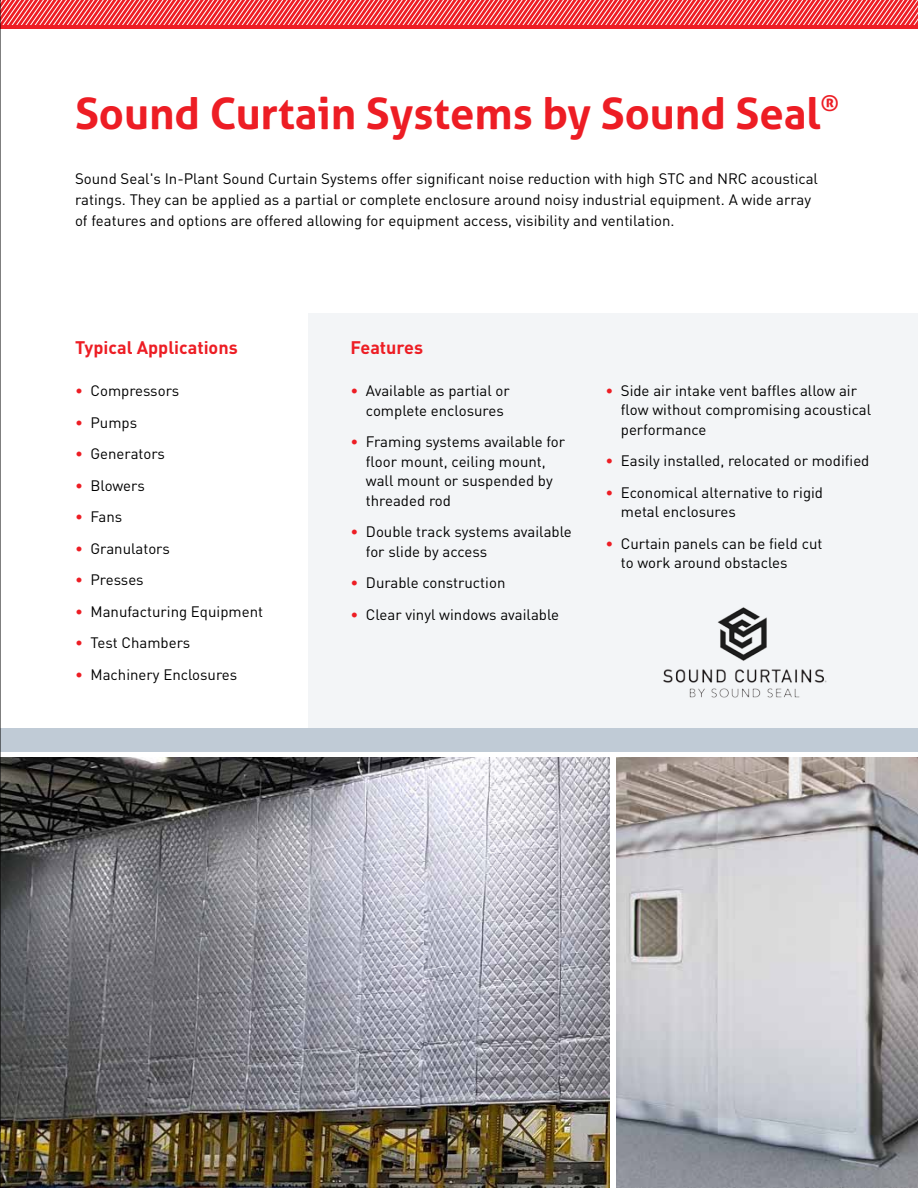
<style>
.page{position:relative;width:918px;height:1188px;background:#fff}
.page>*{position:absolute;margin:0;border:0;box-sizing:border-box;transform-origin:0 0}
.t1{font:700 43.5px "Aller";color:#ed1d24}
.t2{font:700 18px "DIN Pro";color:#ed1d24}
.t3{font:15px/19.5px "DIN Pro";color:#000}
.s1{color:#ed1d24}
</style>
<div class="page">
<div style="left:308px;top:313px;width:610px;height:415px;background:#f3f5f7"></div>
<div style="left:0;top:0;width:918px;height:29px;background:#ed1d24"></div>
<svg style="left:1px;top:0;width:917px;height:25px"></svg>
<img style="left:1px;top:757px;width:609px;height:431px">
<img style="left:616px;top:757px;width:302px;height:431px">
<div style="left:0;top:728px;width:918px;height:24px;background:#c0cbd6"></div>
<img style="left:663px;top:607px;width:164px;height:91px">
<hr style="left:0;top:0;width:1px;height:1188px;background:#000">
<h1 class="t1" style="left:75px;top:87px;width:765px">Sound Curtain Systems by Sound Seal<sup>®</sup></h1>
<p class="t3" style="left:75px;top:167px;width:745px;line-height:21px">Sound Seal's In-Plant Sound Curtain Systems offer significant noise reduction with high STC and NRC acoustical ratings. They can be applied as a partial or complete enclosure around noisy industrial equipment. A wide array of features and options are offered allowing for equipment access, visibility and ventilation.</p>
<p class="t2" style="left:75px;top:336px;width:164px">Typical Applications</p>
<p class="t3" style="left:75px;top:380px;width:106px"><span class="s1">•</span> Compressors</p>
<p class="t3" style="left:75px;top:412px;width:64px"><span class="s1">•</span> Pumps</p>
<p class="t3" style="left:75px;top:443px;width:91px"><span class="s1">•</span> Generators</p>
<p class="t3" style="left:75px;top:475px;width:71px"><span class="s1">•</span> Blowers</p>
<p class="t3" style="left:75px;top:506px;width:49px"><span class="s1">•</span> Fans</p>
<p class="t3" style="left:75px;top:538px;width:96px"><span class="s1">•</span> Granulators</p>
<p class="t3" style="left:75px;top:569px;width:70px"><span class="s1">•</span> Presses</p>
<p class="t3" style="left:75px;top:601px;width:190px"><span class="s1">•</span> Manufacturing Equipment</p>
<p class="t3" style="left:75px;top:632px;width:117px"><span class="s1">•</span> Test Chambers</p>
<p class="t3" style="left:75px;top:664px;width:164px"><span class="s1">•</span> Machinery Enclosures</p>
<p class="t2" style="left:350px;top:336px;width:74px">Features</p>
<p class="t3" style="left:366px;top:380px;width:145px;text-indent:-15px"><span class="s1">•</span> Available as partial or complete enclosures</p>
<p class="t3" style="left:366px;top:431px;width:201px;text-indent:-15px"><span class="s1">•</span> Framing systems available for floor mount, ceiling mount, wall mount or suspended by threaded rod</p>
<p class="t3" style="left:366px;top:521px;width:207px;text-indent:-15px"><span class="s1">•</span> Double track systems available for slide by access</p>
<p class="t3" style="left:350px;top:572px;width:156px"><span class="s1">•</span> Durable construction</p>
<p class="t3" style="left:350px;top:604px;width:210px"><span class="s1">•</span> Clear vinyl windows available</p>
<p class="t3" style="left:621px;top:380px;width:252px;text-indent:-15px"><span class="s1">•</span> Side air intake vent baffles allow air flow without compromising acoustical performance</p>
<p class="t3" style="left:605px;top:450px;width:266px"><span class="s1">•</span> Easily installed, relocated or modified</p>
<p class="t3" style="left:621px;top:482px;width:204px;text-indent:-15px"><span class="s1">•</span> Economical alternative to rigid metal enclosures</p>
<p class="t3" style="left:621px;top:533px;width:203px;text-indent:-15px"><span class="s1">•</span> Curtain panels can be field cut to work around obstacles</p>
</div>
